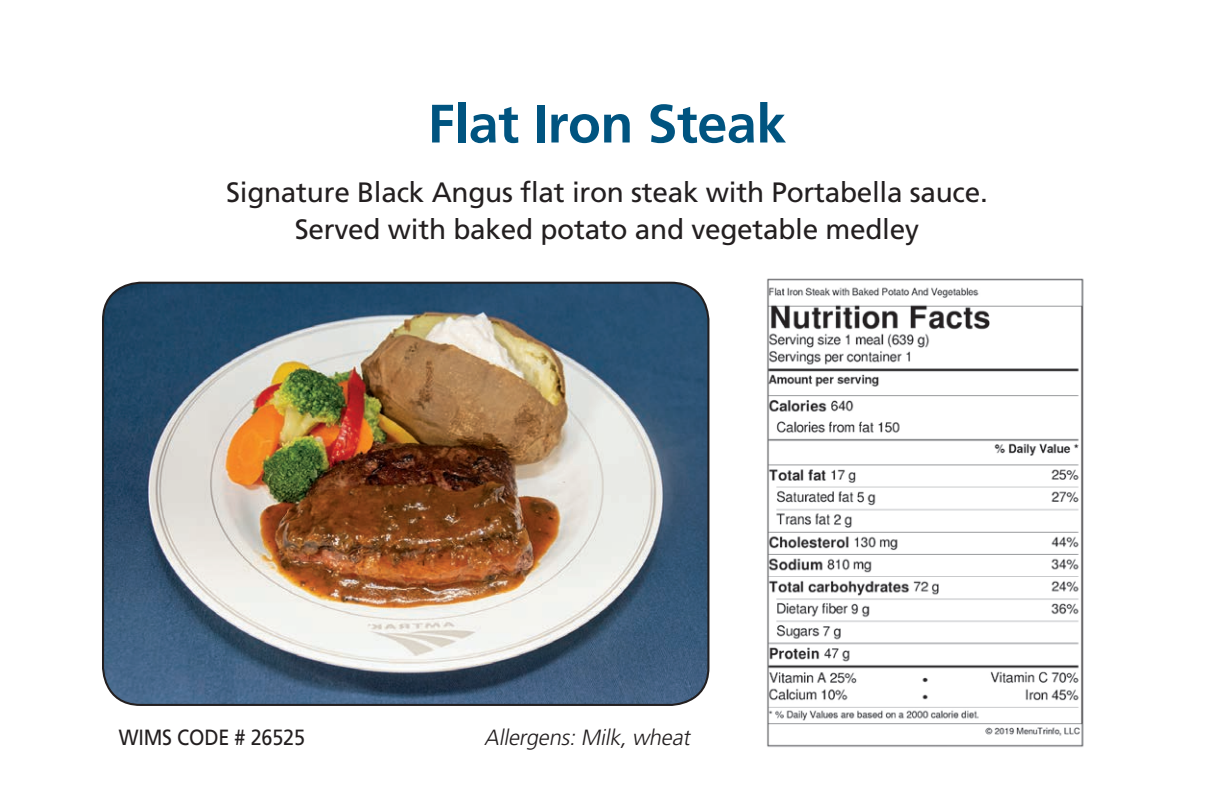
<style>
.page{position:relative;width:1212px;height:798px;background:#fff}
.page>*{position:absolute;margin:0;border:0;box-sizing:border-box;transform-origin:0 0}
.t1{font:700 54px "Frutiger";letter-spacing:-.01em;color:#005480}
.t2{font:28px/36.4px "Frutiger";letter-spacing:-.01em;color:#231f20;text-align:center}
.t3{font:italic 300 22px "Frutiger";color:#231f20}
.t4{font:22px "Frutiger";letter-spacing:-.01em;color:#231f20;scale:.9 1}
</style>
<div class="page">
<img style="left:103px;top:283px;width:605px;height:422px">
<div style="left:102px;top:282px;width:607px;height:424px;border:2px solid #231f20;border-radius:37px"></div>
<img style="left:767px;top:278px;width:317px;height:469px">
<h1 class="t1" style="left:428px;top:92px;width:360px">Flat Iron Steak</h1>
<p class="t2" style="left:226px;top:174px;width:763px">Signature Black Angus flat iron steak with Portabella sauce.<br>Served with baked potato and vegetable medley</p>
<p class="t4" style="left:119px;top:725px;width:208px">WIMS CODE # 26525</p>
<p class="t3" style="left:484px;top:725px;width:212px">Allergens:Milk,wheat</p>
</div>
